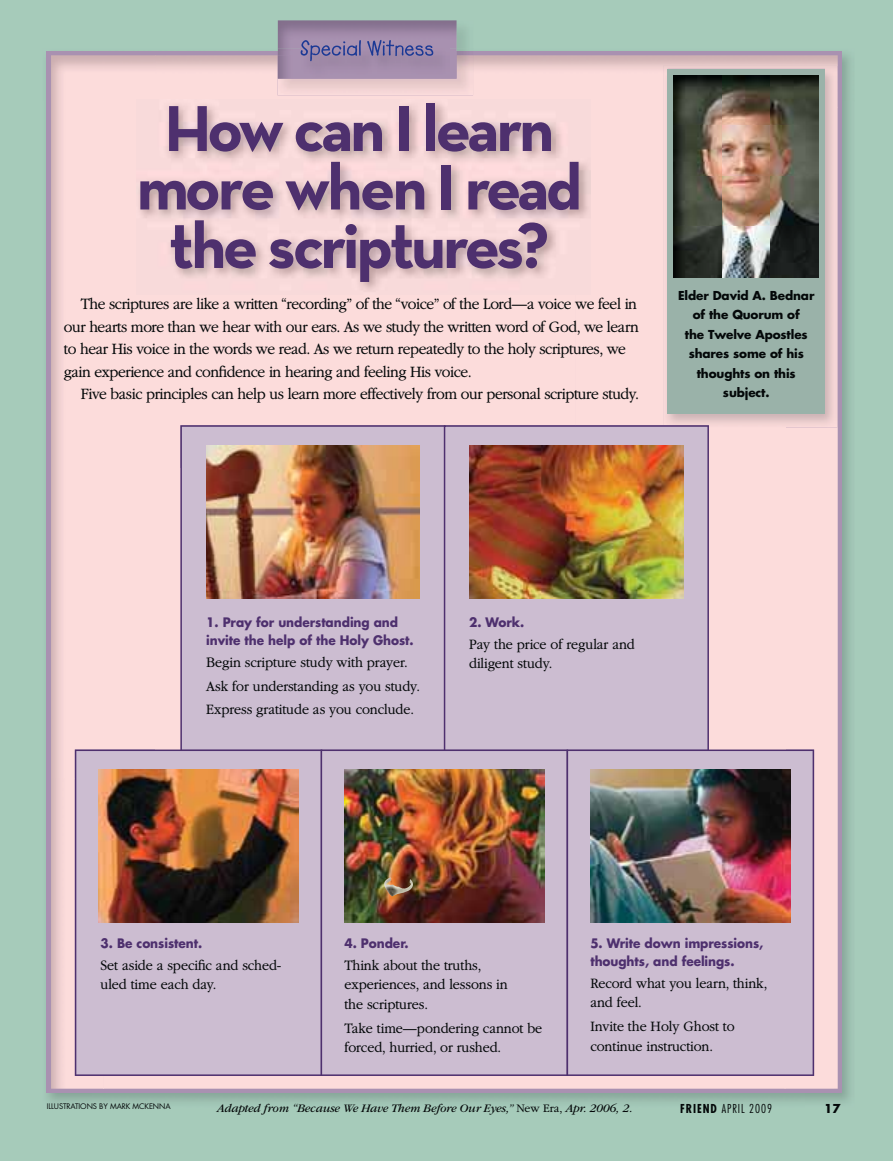
<style>
.page{position:relative;width:893px;height:1161px;background:#a6cbba}
.page>*{position:absolute;margin:0;border:0;box-sizing:border-box;transform-origin:0 0}
.t1{font:700 66px/58.5px "Neutrafacelds Std";letter-spacing:-.055em;color:#4e306e;text-align:center}
.t2{font:300 16.5px/22.5px "Garamondlds Lat Plus";letter-spacing:-.03em;color:#040809;scale:.95 1}
.t3{font:300 15px/19.5px "Garamondlds Lat Plus";letter-spacing:-.01em;color:#040809;scale:.95 1}
.t4{font:700 12.75px/18px "Futuralds Lat";letter-spacing:-.005em;color:#4e306e;scale:.95 1}
.t5{font:700 12px/19.5px "Futuralds Lat";letter-spacing:-.01em;color:#040809;text-align:center}
.t6{font:italic 12px "Garamondlds Lat";letter-spacing:-.01em;color:#040809}
.t7{font:300 condensed 12px "Futuralds Lat";letter-spacing:.08em;color:#040809}
.t8{font:7.5px "Futuralds Lat";letter-spacing:-.01em;color:#040809}
.s1{font-family:"Garamondlds Lat Plus";font-weight:300;font-style:normal}
.s2{font-weight:700}
</style>
<div class="page">
<img style="left:51px;top:55px;width:104px;height:723px">
<img style="left:155px;top:55px;width:683px;height:52px">
<div style="left:576px;top:107px;width:87px;height:318px;background:#fcdcdb"></div>
<div style="left:785px;top:107px;width:53px;height:982px;background:#fcdcdb"></div>
<div style="left:155px;top:294px;width:421px;height:174px;background:#fcdcdb"></div>
<div style="left:709px;top:427px;width:76px;height:322px;background:#fcdcdb"></div>
<div style="left:155px;top:468px;width:25px;height:281px;background:#fcdcdb"></div>
<img style="left:51px;top:778px;width:52px;height:311px">
<img style="left:103px;top:1076px;width:682px;height:13px">
<img style="left:136px;top:99px;width:454px;height:195px">
<img style="left:663px;top:66px;width:174px;height:361px">
<div style="left:668px;top:69px;width:157px;height:344px;background:#9ab2a9"></div>
<img style="left:674px;top:75px;width:145px;height:203px">
<img style="left:278px;top:28px;width:195px;height:67px">
<img style="left:278px;top:20px;width:179px;height:59px">
<div style="left:300px;top:42px;width:149px;height:36px;background:#a68eae"></div>
<svg style="left:300px;top:40px;width:133px;height:21px;background:#877ba6"></svg>
<div style="left:180px;top:425px;width:264px;height:324px;background:#ccbdd1"></div>
<img style="left:206px;top:446px;width:214px;height:153px">
<div style="left:75px;top:749px;width:246px;height:327px;background:#ccbdd1"></div>
<img style="left:99px;top:769px;width:199px;height:153px">
<div style="left:444px;top:425px;width:265px;height:324px;background:#ccbdd1"></div>
<img style="left:469px;top:446px;width:214px;height:153px">
<div style="left:321px;top:749px;width:246px;height:327px;background:#ccbdd1"></div>
<img style="left:344px;top:769px;width:200px;height:153px">
<img style="left:384px;top:878px;width:29px;height:18px">
<div style="left:567px;top:749px;width:247px;height:327px;background:#ccbdd1"></div>
<img style="left:590px;top:769px;width:200px;height:153px">
<h1 class="t1" style="left:137px;top:106px;width:447px">How can I learn more when I read the scriptures?</h1>
<p class="t2" style="left:64px;top:294px;width:607px;text-indent:17px">The scriptures are like a written “recording” of the “voice” of the Lord—a voice we feel in our hearts more than we hear with our ears. As we study the written word of God, we learn to hear His voice in the words we read. As we return repeatedly to the holy scriptures, we gain experience and confidence in hearing and feeling His voice.</p>
<p class="t2" style="left:81px;top:384px;width:589px">Five basic principles can help us learn more effectively from our personal scripture study.</p>
<p class="t5" style="left:678px;top:287px;width:138px">Elder David A. Bednar of the Quorum of<br>the Twelve Apostles shares some of his thoughts on this subject.</p>
<p class="t4" style="left:206px;top:615px;width:220px">1. Pray for understanding and invite the help of the Holy Ghost.</p>
<p class="t3" style="left:206px;top:651px;width:227px;line-height:23.7px">Begin scripture study with prayer.<br>Ask for understanding as you study.<br>Express gratitude as you conclude.</p>
<p class="t4" style="left:469px;top:615px;width:60px">2. Work.</p>
<p class="t3" style="left:469px;top:636px;width:176px">Pay the price of regular and diligent study.</p>
<p class="t4" style="left:101px;top:936px;width:108px">3. Be consistent.</p>
<p class="t3" style="left:101px;top:957px;width:192px">Set aside a specific and sched&shy;uled time each day.</p>
<p class="t4" style="left:344px;top:936px;width:69px">4. Ponder.</p>
<p class="t3" style="left:344px;top:957px;width:173px">Think about the truths, experiences, and lessons in the scriptures.</p>
<p class="t3" style="left:344px;top:1019px;width:210px">Take time—pondering cannot be forced, hurried, or rushed.</p>
<p class="t4" style="left:590px;top:936px;width:184px">5. Write down impressions, thoughts, and feelings.</p>
<p class="t3" style="left:590px;top:975px;width:188px">Record what you learn, think, and feel.</p>
<p class="t3" style="left:590px;top:1018px;width:153px">Invite the Holy Ghost to continue instruction.</p>
<p class="t8" style="left:47px;top:1102px;width:125px">ILLUSTRATIONS BY MARK MCKENNA</p>
<p class="t6" style="left:217px;top:1103px;width:417px">Adapted from “Because We Have Them Before Our Eyes,” <span class="s1">New Era,</span> Apr. 2006, 2.</p>
<p class="t7" style="left:680px;top:1101px;width:93px"><span class="s2">FRIEND</span> APRIL 2009</p>
<p class="t5" style="left:824px;top:1100px;width:18px">17</p>
</div>
